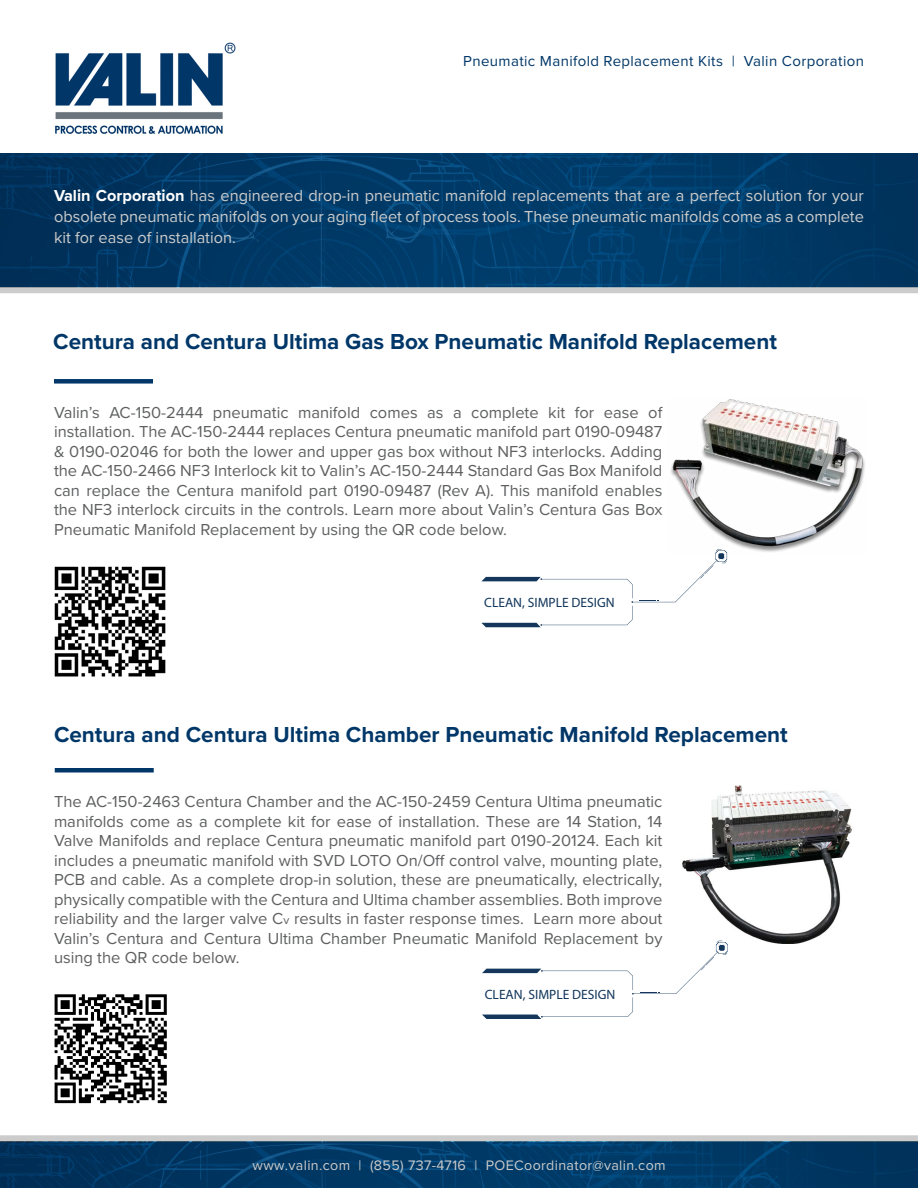
<style>
.page{position:relative;width:918px;height:1188px;background:#fff}
.page>*{position:absolute;margin:0;border:0;box-sizing:border-box;transform-origin:0 0}
.t1{font:700 22.5px "Proxima Nova";color:#003768}
.t2{font:16.5px/19.5px "Proxima Nova";color:#5e5f60;text-align:justify}
.t3{font:16.5px/21px "Proxima Nova";color:#ccc;text-align:justify}
.t4{font:15px "Proxima Nova";letter-spacing:.025em;color:#003768}
.t5{font:14.25px "Proxima Nova";letter-spacing:.025em;color:#ccc}
.t6{font:13.5px "Myriad Pro";color:#10355a}
.s1{font-weight:700;color:#fff}
.s2{font-size:12px}
</style>
<div class="page">
<svg style="left:0;top:154px;width:918px;height:133px;background:#003965"></svg>
<div style="left:0;top:287px;width:918px;height:6px;background:#ccc"></div>
<img style="left:55px;top:43px;width:180px;height:91px">
<div style="left:54px;top:379px;width:99px;height:5px;background:#003768"></div>
<hr style="left:55px;top:768px;width:99px;height:4px;background:#003768">
<svg style="left:0;top:1142px;width:918px;height:46px;background:#003865"></svg>
<div style="left:0;top:1135px;width:918px;height:6px;background:#ccc"></div>
<svg style="left:481px;top:555px;width:246px;height:72px"></svg>
<img style="left:670px;top:399px;width:195px;height:156px">
<img style="left:54px;top:566px;width:112px;height:111px">
<img style="left:54px;top:994px;width:113px;height:110px">
<img style="left:683px;top:786px;width:169px;height:158px">
<svg style="left:482px;top:941px;width:246px;height:78px"></svg>
<p class="t4" style="left:463px;top:50px;width:402px">Pneumatic Manifold Replacement Kits | Valin Corporation</p>
<p class="t3" style="left:54px;top:184px;width:812px"><span class="s1">Valin Corporation</span> has engineered drop-in pneumatic manifold replacements that are a perfect solution for your obsolete pneumatic manifolds on your aging fleet of process tools. These pneumatic manifolds come as a complete kit for ease of installation.</p>
<p class="t1" style="left:53px;top:324px;width:725px">Centura and Centura Ultima Gas Box Pneumatic Manifold Replacement</p>
<p class="t2" style="left:54px;top:402px;width:610px">Valin’s AC-150-2444 pneumatic manifold comes as a complete kit for ease of installation. The AC-150-2444 replaces Centura pneumatic manifold part 0190-09487 &amp; 0190-02046 for both the lower and upper gas box without NF3 interlocks. Adding the AC-150-2466 NF3 Interlock kit to Valin’s AC-150-2444 Standard Gas Box Manifold can replace the Centura manifold part 0190-09487 (Rev A). This manifold enables the NF3 interlock circuits in the controls. Learn more about Valin’s Centura Gas Box Pneumatic Manifold Replacement by using the QR code below.</p>
<p class="t6" style="left:484px;top:594px;width:132px">CLEAN, SIMPLE DESIGN</p>
<p class="t1" style="left:54px;top:717px;width:735px">Centura and Centura Ultima Chamber Pneumatic Manifold Replacement</p>
<p class="t2" style="left:54px;top:791px;width:610px">The AC-150-2463 Centura Chamber and the AC-150-2459 Centura Ultima pneumatic manifolds come as a complete kit for ease of installation. These are 14 Station, 14<br>Valve Manifolds and replace Centura pneumatic manifold part 0190-20124. Each kit includes a pneumatic manifold with SVD LOTO On/Off control valve, mounting plate, PCB and cable. As a complete drop-in solution, these are pneumatically, electrically, physically compatible with the Centura and Ultima chamber assemblies. Both improve reliability and the larger valve C<span class="s2">v</span> results in faster response times. Learn more about Valin’s Centura and Centura Ultima Chamber Pneumatic Manifold Replacement by using the QR code below.</p>
<p class="t6" style="left:485px;top:986px;width:132px">CLEAN, SIMPLE DESIGN</p>
<p class="t5" style="left:253px;top:1154px;width:415px">www.valin.com | (855) 737-4716 | POECoordinator@valin.com</p>
</div>
